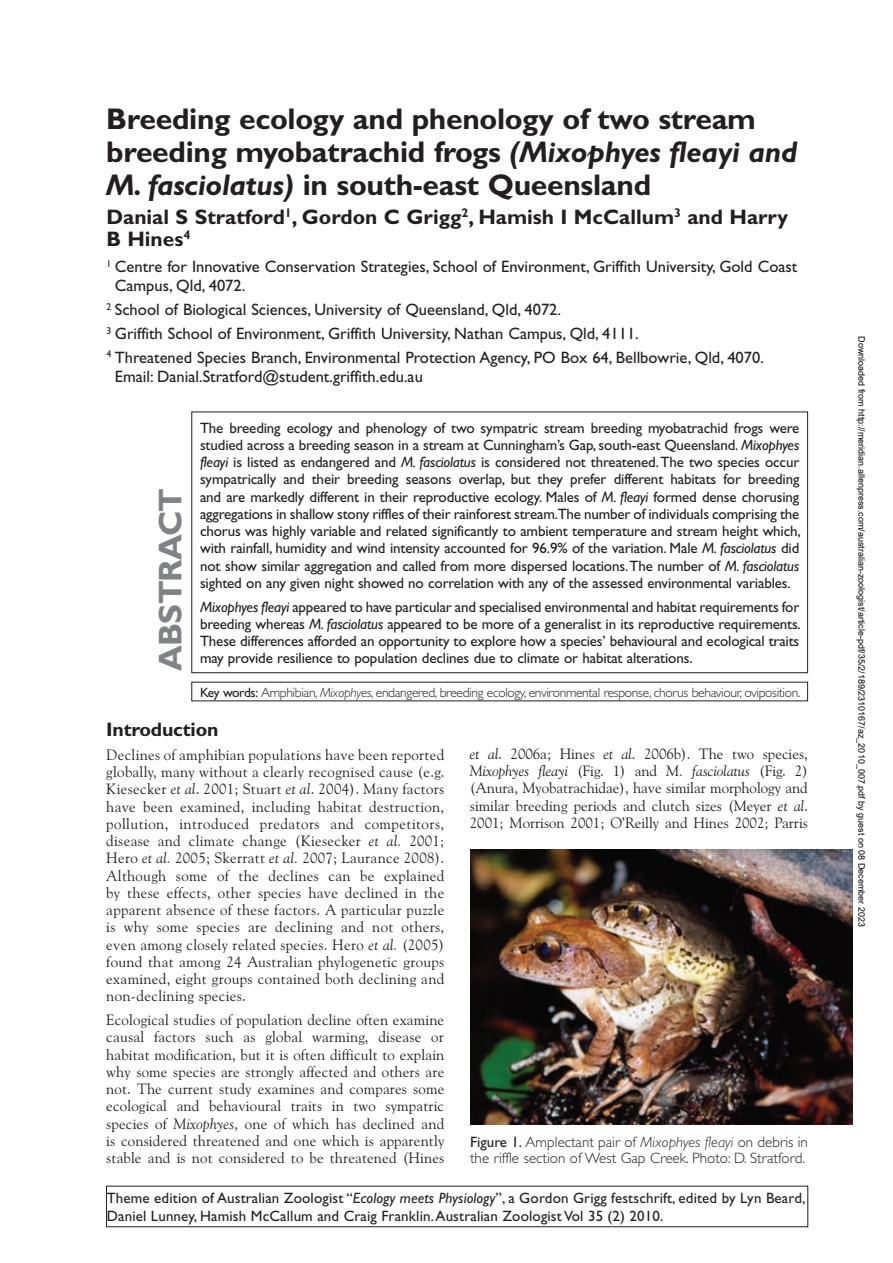
<style>
.page{position:relative;width:893px;height:1263px;background:#fff}
.page>*{position:absolute;margin:0;border:0;box-sizing:border-box;transform-origin:0 0}
.t1{font:700 33px "Gill Sans";letter-spacing:-.025em;color:#808285}
.Main_title{font:700 30px/33px "Gill Sans";letter-spacing:-.01em;color:#231f20}
.Name{font:700 21px/21.8px "Gill Sans";color:#231f20}
.Heading{font:700 19.5px "Gill Sans";letter-spacing:-.01em;color:#231f20}
.Address{font:16.5px/19.5px "Gill Sans";color:#231f20}
.Abstract{font:15px/17.2px "Gill Sans";letter-spacing:.01em;color:#231f20;text-align:justify}
.t2{font:15px/17.2px "Goudy Old Style BT";letter-spacing:.01em;color:#231f20;text-align:justify}
.Tables___Figs{font:300 15px/16.5px "Gill Sans";color:#231f20}
.Key_words{font:300 13.5px "Gill Sans";letter-spacing:-.025em;color:#231f20}
.t3{font:9px "Arial";color:#000}
.s1{font-style:italic}
.s2{font-weight:400}
</style>
<div class="page">
<div style="left:191px;top:412px;width:617px;height:261px;border:1px solid #231f20"></div>
<div style="left:106px;top:1186px;width:702px;height:41px;border:1px solid #231f20"></div>
<img style="left:470px;top:850px;width:383px;height:274px">
<p class="Main_title" style="left:106px;top:102px;width:692px">Breeding ecology and phenology of two stream breeding myobatrachid frogs <span class="s1">(Mixophyes fleayi and<br>M. fasciolatus)</span> in south-east Queensland</p>
<p class="Name" style="left:106px;top:206px;width:683px">Danial S Stratford<sup>1</sup>, Gordon C Grigg<sup>2</sup>, Hamish I McCallum<sup>3</sup> and Harry<br>B Hines<sup>4</sup></p>
<p class="Address" style="left:115px;top:257px;width:684px;text-indent:-9px"><sup>1</sup> Centre for Innovative Conservation Strategies, School of Environment, Griffith University, Gold Coast<br>Campus, Qld, 4072.</p>
<p class="Address" style="left:106px;top:300px;width:456px"><sup>2</sup> School of Biological Sciences, University of Queensland, Qld, 4072.</p>
<p class="Address" style="left:106px;top:324px;width:534px"><sup>3</sup> Griffith School of Environment, Griffith University, Nathan Campus, Qld, 4111.</p>
<p class="Address" style="left:115px;top:347px;width:651px;text-indent:-9px"><sup>4</sup> Threatened Species Branch, Environmental Protection Agency, PO Box 64, Bellbowrie, Qld, 4070.<br>Email: Danial.Stratford@student.griffith.edu.au</p>
<p class="t1" style="left:151px;top:671px;width:184px;rotate:-90deg">ABSTRACT</p>
<p class="Abstract" style="left:200px;top:419px;width:602px">The breeding ecology and phenology of two sympatric stream breeding myobatrachid frogs were studied across a breeding season in a stream at Cunningham’s Gap, south-east Queensland. <span class="s1">Mixophyes fleayi</span> is listed as endangered and <span class="s1">M. fasciolatus</span> is considered not threatened. The two species occur sympatrically and their breeding seasons overlap, but they prefer different habitats for breeding and are markedly different in their reproductive ecology. Males of <span class="s1">M. fleayi</span> formed dense chorusing aggregations in shallow stony riffles of their rainforest stream.The number of individuals comprising the chorus was highly variable and related significantly to ambient temperature and stream height which, with rainfall, humidity and wind intensity accounted for 96.9% of the variation. Male <span class="s1">M. fasciolatus</span> did not show similar aggregation and called from more dispersed locations. The number of <span class="s1">M. fasciolatus </span>sighted on any given night showed no correlation with any of the assessed environmental variables.</p>
<p class="Abstract" style="left:200px;top:598px;width:602px"><span class="s1">Mixophyes fleayi</span> appeared to have particular and specialised environmental and habitat requirements for breeding whereas <span class="s1">M. fasciolatus</span> appeared to be more of a generalist in its reproductive requirements.<br>These differences afforded an opportunity to explore how a species’ behavioural and ecological traits may provide resilience to population declines due to climate or habitat alterations.</p>
<p class="Key_words" style="left:200px;top:684px;width:602px"><span class="s2">Key words:</span> Amphibian, <span class="s1">Mixophyes</span>, endangered, breeding ecology, environmental response, chorus behaviour, oviposition.</p>
<p class="Heading" style="left:106px;top:718px;width:114px">Introduction</p>
<p class="t2" style="left:106px;top:746px;width:340px">Declines of amphibian populations have been reported globally, many without a clearly recognised cause (e.g.<br>Kiesecker <span class="s1">et al</span>. 2001; Stuart <span class="s1">et al</span>. 2004). Many factors have been examined, including habitat destruction, pollution, introduced predators and competitors, disease and climate change (Kiesecker <span class="s1">et al.</span> 2001; Hero <span class="s1">et al.</span> 2005; Skerratt <span class="s1">et al.</span> 2007; Laurance 2008).<br>Although some of the declines can be explained by these effects, other species have declined in the apparent absence of these factors. A particular puzzle is why some species are declining and not others, even among closely related species. Hero <span class="s1">et al.</span> (2005) found that among 24 Australian phylogenetic groups examined, eight groups contained both declining and non-declining species.</p>
<p class="t2" style="left:106px;top:1011px;width:340px">Ecological studies of population decline often examine causal factors such as global warming, disease or habitat modification, but it is often difficult to explain why some species are strongly affected and others are not. The current study examines and compares some ecological and behavioural traits in two sympatric species of <span class="s1">Mixophyes</span>, one of which has declined and is considered threatened and one which is apparently stable and is not considered to be threatened (Hines</p>
<p class="t2" style="left:470px;top:745px;width:340px"><span class="s1">et al</span>. 2006a; Hines <span class="s1">et al</span>. 2006b). The two species, <span class="s1">Mixophyes fleayi</span> (Fig. 1) and <span class="s1">M. fasciolatus</span> (Fig. 2) (Anura, Myobatrachidae), have similar morphology and similar breeding periods and clutch sizes (Meyer <span class="s1">et al</span>.<br>2001; Morrison 2001; O’Reilly and Hines 2002; Parris</p>
<p class="Tables___Figs" style="left:470px;top:1134px;width:339px"><span class="s2">Figure 1.</span> Amplectant pair of <span class="s1">Mixophyes fleayi</span> on debris in the riffle section of West Gap Creek. Photo: D. Stratford.</p>
<p class="Abstract" style="left:107px;top:1189px;width:700px;line-height:18px">Theme edition of Australian Zoologist “<span class="s1">Ecology meets Physiology</span>”, a Gordon Grigg festschrift, edited by Lyn Beard,<br>Daniel Lunney, Hamish McCallum and Craig Franklin. Australian Zoologist Vol 35 (2) 2010.</p>
<p class="t3" style="left:865px;top:336px;width:592px;rotate:90deg">Downloaded from http://meridian.allenpress.com/australian-zoologist/article-pdf/35/2/189/2310167/az_2010_007.pdf by guest on 08 December 2023</p>
</div>
